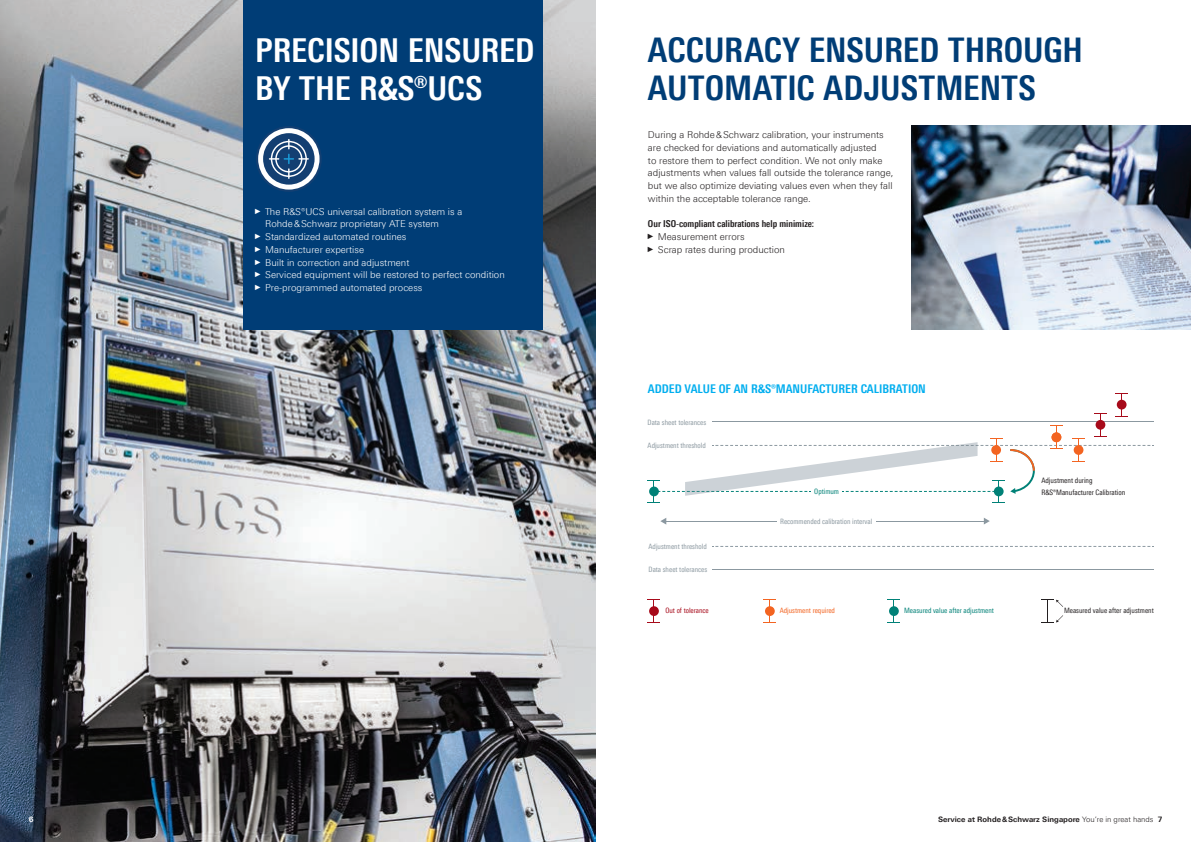
<style>
.page{position:relative;width:1191px;height:842px;background:#fff}
.page>*{position:absolute;margin:0;border:0;box-sizing:border-box;transform-origin:0 0}
.t1{font:700 34px/38.3px "Linotype Univers 620 Cn";color:#003d76}
.t2{font:700 33px/38.3px "Linotype Univers 620 Cn";color:#fff}
.t3{font:700 12px "Linotype Univers 620 Cn";color:#00aeef}
.t4{font:300 9.5px/12.8px "Linotype Univers 330";color:#231f20}
.t5{font:300 9.5px "Linotype Univers 330";color:#fff}
.t6{font:700 9.5px "Linotype Univers 620 Cn";color:#231f20}
.t7{font:700 7.5px "Linotype Univers 630";color:#231f20}
.t8{font:7.5px/12.8px "Linotype Univers 420 Cn";color:#231f20}
.t9{font:700 7.5px "Linotype Univers 630";color:#fff}
.t10{font:7.4px "Linotype Univers 420 Cn";color:#8b98a0}
.t11{font:7.4px "Linotype Univers 420 Cn";color:#008177}
.t12{font:7.4px "Linotype Univers 420 Cn";color:#231f20}
.t13{font:7.4px "Linotype Univers 420 Cn";color:#f36421}
.t14{font:7.4px "Linotype Univers 420 Cn";color:#a70a1a}
.s1{font-family:"Arial Narrow";font-weight:400;font-size:7.6px}
.s2{font-family:"Arial Narrow";font-weight:400;font-size:7.7px}
.s3{font-family:"Linotype Univers 330";font-weight:300}
</style>
<div class="page">
<img style="left:0;top:0;width:595px;height:842px">
<img style="left:911px;top:125px;width:280px;height:204px">
<svg style="left:712px;top:546px;width:441px;height:1px"></svg>
<hr style="left:712px;top:569px;width:441px;height:1px;background:#8b98a0">
<hr style="left:876px;top:521px;width:108px;height:1px;background:#8b98a0">
<svg style="left:983px;top:518px;width:6px;height:6px"></svg>
<hr style="left:665px;top:521px;width:111px;height:1px;background:#8b98a0">
<svg style="left:660px;top:518px;width:6px;height:7px"></svg>
<svg style="left:887px;top:599px;width:13px;height:24px"></svg>
<svg style="left:763px;top:599px;width:13px;height:24px"></svg>
<svg style="left:647px;top:599px;width:13px;height:24px"></svg>
<svg style="left:647px;top:393px;width:506px;height:110px"></svg>
<svg style="left:1041px;top:599px;width:22px;height:24px"></svg>
<div style="left:244px;top:0;width:299px;height:329px;background:#003d76"></div>
<svg style="left:256px;top:126px;width:66px;height:66px"></svg>
<p class="t9" style="left:29px;top:815px;width:6px">6</p>
<h2 class="t2" style="left:255px;top:30px;width:281px">PRECISION ENSURED<br>BY THE ¸UCS</h2>
<p class="t5" style="left:255px;top:206px;width:208px"><span class="s1">►</span> The R&amp;S®UCS universal calibration system is a</p>
<p class="t5" style="left:265px;top:218px;width:175px">Rohde &amp; Schwarz proprietary ATE system</p>
<p class="t5" style="left:255px;top:231px;width:153px"><span class="s1">►</span> Standardized automated routines</p>
<p class="t5" style="left:255px;top:244px;width:110px"><span class="s1">►</span> Manufacturer expertise</p>
<p class="t5" style="left:255px;top:257px;width:156px"><span class="s1">►</span> Built in correction and adjustment</p>
<p class="t5" style="left:255px;top:269px;width:251px"><span class="s1">►</span> Serviced equipment will be restored to perfect condition</p>
<p class="t5" style="left:255px;top:282px;width:169px"><span class="s1">►</span> Pre-programmed automated process</p>
<h1 class="t1" style="left:648px;top:30px;width:436px">ACCURACY ENSURED THROUGH<br>AUTOMATIC ADJUSTMENTS</h1>
<p class="t4" style="left:648px;top:128px;width:247px">During a Rohde &amp; Schwarz calibration, your instruments are checked for deviations and automatically adjusted<br>to restore them to perfect condition. We not only make adjustments when values fall outside the tolerance range, but we also optimize deviating values even when they fall within the acceptable tolerance range.</p>
<p class="t6" style="left:648px;top:218px;width:168px">Our ISO-compliant calibrations help minimize:</p>
<p class="t4" style="left:648px;top:230px;width:139px"><span class="s2">►</span> Measurement errors<br><span class="s1">►</span> Scrap rates during production</p>
<p class="t3" style="left:648px;top:382px;width:279px">ADDED VALUE OF AN ¸MANUFACTURER CALIBRATION</p>
<p class="t10" style="left:647px;top:418px;width:60px">Data sheet tolerances</p>
<p class="t10" style="left:647px;top:441px;width:60px">Adjustment threshold</p>
<p class="t10" style="left:648px;top:542px;width:60px">Adjustment threshold</p>
<p class="t10" style="left:648px;top:565px;width:60px">Data sheet tolerances</p>
<p class="t11" style="left:814px;top:487px;width:26px">Optimum</p>
<p class="t10" style="left:780px;top:517px;width:94px">Recommended calibration interval</p>
<p class="t14" style="left:665px;top:606px;width:45px">Out of tolerance</p>
<p class="t13" style="left:779px;top:606px;width:57px">Adjustment required</p>
<p class="t11" style="left:904px;top:606px;width:91px">Measured value after adjustment</p>
<p class="t8" style="left:1041px;top:473px;width:85px">Adjustment during<br>R&amp;S®Manufacturer Calibration</p>
<p class="t12" style="left:1064px;top:606px;width:91px">Measured value after adjustment</p>
<p class="t7" style="left:938px;top:815px;width:226px">Service at Rohde &amp; Schwarz Singapore <span class="s3">You’re in great hands</span> 7</p>
</div>
